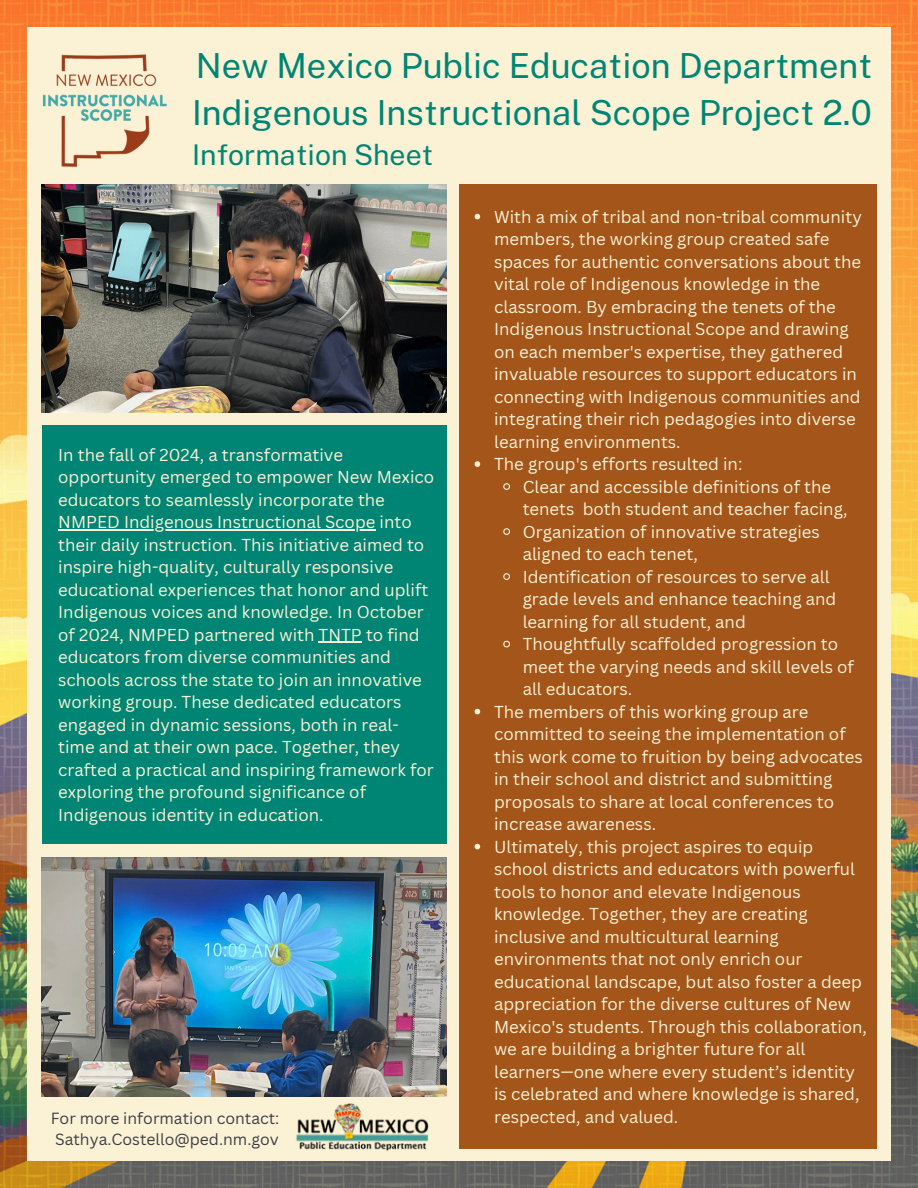
<style>
.page{position:relative;width:918px;height:1188px;background:#fff}
.page>*{position:absolute;margin:0;border:0;box-sizing:border-box;transform-origin:0 0}
.t1{font:34.5px/47.2px "Public Sans";color:#008575}
.t2{font:28.5px "Public Sans";color:#008575}
.t3{font:16.8px/22.5px "Canva Sans";color:#fbf2d5}
.t4{font:15.75px "Canva Sans";color:#3c3e46}
</style>
<div class="page">
<img style="left:0;top:0;width:917px;height:1188px">
<div style="left:27px;top:27px;width:864px;height:1134px;background:#fbf2d5"></div>
<div style="left:459px;top:185px;width:417px;height:964px;background:#a4551a"></div>
<img style="left:42px;top:185px;width:405px;height:228px">
<img style="left:42px;top:857px;width:404px;height:239px">
<div style="left:42px;top:425px;width:405px;height:419px;background:#008575"></div>
<hr style="left:58px;top:529px;width:317px;height:1px;background:#fbf2d5">
<hr style="left:319px;top:642px;width:43px;height:1px;background:#fbf2d5">
<img style="left:296px;top:1103px;width:133px;height:48px">
<img style="left:42px;top:54px;width:125px;height:113px">
<svg style="left:475px;top:214px;width:5px;height:5px"></svg>
<svg style="left:475px;top:461px;width:5px;height:6px"></svg>
<svg style="left:503px;top:483px;width:7px;height:7px"></svg>
<svg style="left:503px;top:528px;width:7px;height:7px"></svg>
<svg style="left:503px;top:573px;width:7px;height:7px"></svg>
<svg style="left:503px;top:640px;width:7px;height:8px"></svg>
<svg style="left:475px;top:709px;width:5px;height:5px"></svg>
<svg style="left:475px;top:844px;width:5px;height:5px"></svg>
<p class="t1" style="left:192px;top:42px;width:682px">New Mexico Public Education Department<br>Indigenous Instructional Scope Project 2.0</p>
<p class="t2" style="left:192px;top:138px;width:242px">Information Sheet</p>
<p class="t3" style="left:58px;top:443px;width:378px">In the fall of 2024, a transformative opportunity emerged to empower New Mexico educators to seamlessly incorporate the</p>
<p class="t3" style="left:58px;top:510px;width:377px">NMPED Indigenous Instructional Scope into their daily instruction. This initiative aimed to inspire high-quality, culturally responsive educational experiences that honor and uplift Indigenous voices and knowledge. In October of 2024, NMPED partnered with TNTP to find educators from diverse communities and schools across the state to join an innovative working group. These dedicated educators engaged in dynamic sessions, both in real&shy;time and at their own pace. Together, they crafted a practical and inspiring framework for exploring the profound significance of Indigenous identity in education.</p>
<p class="t3" style="left:494px;top:205px;width:369px">With a mix of tribal and non-tribal community members, the working group created safe spaces for authentic conversations about the vital role of Indigenous knowledge in the classroom. By embracing the tenets of the Indigenous Instructional Scope and drawing on each member's expertise, they gathered invaluable resources to support educators in connecting with Indigenous communities and integrating their rich pedagogies into diverse learning environments.</p>
<p class="t3" style="left:494px;top:452px;width:250px">The group's efforts resulted in:</p>
<p class="t3" style="left:523px;top:475px;width:326px">Clear and accessible definitions of the tenets both student and teacher facing,</p>
<p class="t3" style="left:523px;top:520px;width:299px">Organization of innovative strategies aligned to each tenet,</p>
<p class="t3" style="left:523px;top:565px;width:315px">Identification of resources to serve all grade levels and enhance teaching and learning for all student, and</p>
<p class="t3" style="left:523px;top:632px;width:333px">Thoughtfully scaffolded progression to meet the varying needs and skill levels of all educators.</p>
<p class="t3" style="left:494px;top:700px;width:370px">The members of this working group are committed to seeing the implementation of this work come to fruition by being advocates in their school and district and submitting proposals to share at local conferences to increase awareness.</p>
<p class="t3" style="left:494px;top:835px;width:374px">Ultimately, this project aspires to equip school districts and educators with powerful tools to honor and elevate Indigenous knowledge. Together, they are creating inclusive and multicultural learning environments that not only enrich our educational landscape, but also foster a deep appreciation for the diverse cultures of New Mexico's students. Through this collaboration, we are building a brighter future for all learners—one where every student’s identity is celebrated and where knowledge is shared,</p>
<p class="t4" style="left:51px;top:1107px;width:230px">For more information contact:</p>
<p class="t3" style="left:494px;top:1105px;width:186px">respected, and valued.</p>
<p class="t4" style="left:55px;top:1129px;width:225px">Sathya.Costello@ped.nm.gov</p>
</div>
